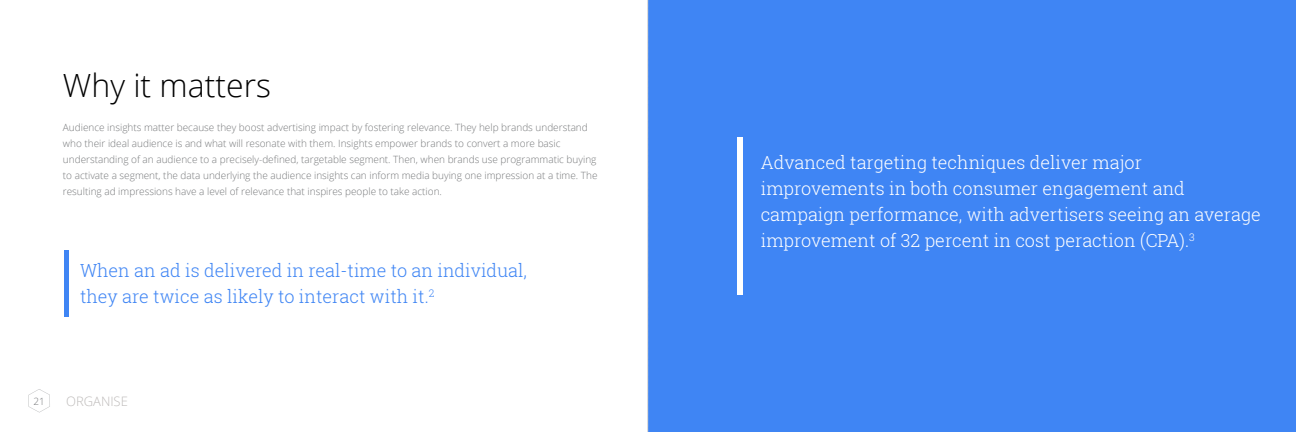
<style>
.page{position:relative;width:1296px;height:432px;background:#fff}
.page>*{position:absolute;margin:0;border:0;box-sizing:border-box;transform-origin:0 0}
.t1{font:300 32px "Open Sans";color:#000}
.t2{font:300 18px/26px "Roboto Slab";color:#fff}
.t3{font:300 18px/26px "Roboto Slab";color:#3f85f4}
.t4{font:300 13px "Open Sans";color:#bebbba}
.t5{font:300 10px/16px "Open Sans";color:#77797b}
</style>
<div class="page">
<svg style="left:28px;top:389px;width:22px;height:24px"></svg>
<div style="left:648px;top:0;width:648px;height:432px;background:#3f85f4"></div>
<div style="left:64px;top:250px;width:5px;height:67px;background:#3f85f4"></div>
<div style="left:737px;top:137px;width:5px;height:158px;background:#fff"></div>
<svg style="left:648px;top:0;width:1px;height:432px"></svg>
<h1 class="t1" style="left:63px;top:63px;width:210px">Why it matters</h1>
<p class="t5" style="left:63px;top:119px;width:536px">Audience insights matter because they boost advertising impact by fostering relevance. They help brands understand who their ideal audience is and what will resonate with them. Insights empower brands to convert a more basic understanding of an audience to a precisely-defined, targetable segment. Then, when brands use programmatic buying to activate a segment, the data underlying the audience insights can inform media buying one impression at a time. The resulting ad impressions have a level of relevance that inspires people to take action.</p>
<h2 class="t3" style="left:80px;top:257px;width:448px">When an ad is delivered in real-time to an individual, they are twice as likely to interact with it.<sup>2</sup></h2>
<p class="t5" style="left:33px;top:393px;width:13px">21</p>
<h3 class="t4" style="left:66px;top:393px;width:63px">ORGANISE</h3>
<h2 class="t2" style="left:761px;top:149px;width:502px">Advanced targeting techniques deliver major improvements in both consumer engagement and campaign performance, with advertisers seeing an average improvement of 32 percent in cost peraction (CPA).<sup>3</sup></h2>
</div>
